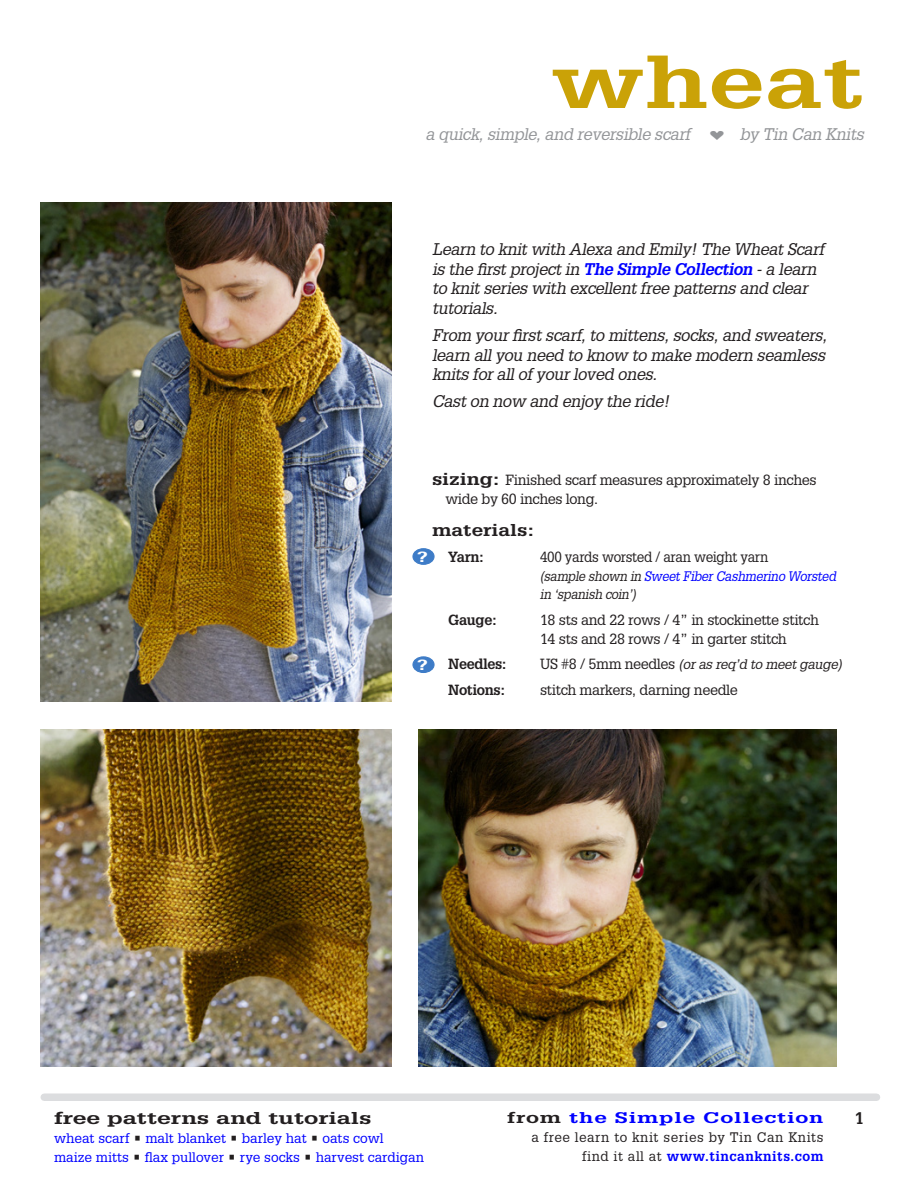
<style>
.page{position:relative;width:918px;height:1188px;background:#fff}
.page>*{position:absolute;margin:0;border:0;box-sizing:border-box;transform-origin:0 0}
.t1{font:700 72px "Glypha LT Std";letter-spacing:.005em;color:#caa207;scale:1.4 1}
.t2{font:italic 16.5px/19.8px "Glypha LT Std";letter-spacing:-.025em;color:#231f20}
.t3{font:italic 16.5px "Glypha LT Std";letter-spacing:-.025em;color:#939598}
.t4{font:700 16.5px "Glypha LT Std";color:#231f20;scale:1.5 1}
.t5{font:700 16.5px "Glypha LT Std";color:#231f20;scale:1.25 1}
.t6{font:700 16.5px "Glypha LT Std";color:#231f20}
.t7{font:700 15px "Glypha LT Std";letter-spacing:.04em;color:#00f;scale:1.5 1}
.t8{font:14.4px/18.8px "Glypha LT Std";letter-spacing:-.025em;color:#231f20}
.t9{font:14.4px "Glypha LT Std";letter-spacing:-.025em;color:#231f20;scale:.94 1}
.t10{font:700 14.4px "Glypha LT Std";letter-spacing:-.025em;color:#231f20}
.t11{font:700 14.4px "Glypha LT Std";color:#fff;scale:1.5 1}
.t12{font:13.5px/18.8px "Glypha LT Std";color:#00f}
.t13{font:13.5px/18.8px "Glypha LT Std";letter-spacing:.04em;color:#231f20;text-align:right}
.t14{font:italic 13.5px/18.8px "Glypha LT Std";letter-spacing:-.025em;color:#231f20;scale:.94 1}
.t15{font:italic 13.5px "Glypha LT Std";letter-spacing:-.025em;color:#231f20}
.s1{font-family:"Courier Std";font-style:normal;font-size:16.2px}
.s2{font-weight:700;color:#00f}
.s3{font-weight:700;font-size:16.5px}
.s4{color:#00f}
.s5{font-style:normal;font-size:14.4px}
.s6{color:#231f20}
</style>
<div class="page">
<div style="left:44px;top:1094px;width:833px;height:7px;background:#dcdddf"></div>
<img style="left:40px;top:202px;width:352px;height:500px">
<img style="left:418px;top:729px;width:419px;height:337px">
<img style="left:40px;top:729px;width:352px;height:337px">
<div style="left:413px;top:549px;width:21px;height:15px;background:#3e7cc7;border-radius:50%"></div>
<div style="left:412px;top:548px;width:23px;height:17px;border:1px solid #3e7cc7;border-radius:50%"></div>
<div style="left:413px;top:657px;width:21px;height:15px;background:#3e7cc7;border-radius:50%"></div>
<div style="left:412px;top:656px;width:23px;height:17px;border:1px solid #3e7cc7;border-radius:50%"></div>
<h1 class="t1" style="left:551px;top:38px;width:225px">wheat</h1>
<p class="t3" style="left:425px;top:124px;width:440px">a quick, simple, and reversible scarf <span class="s1">♥</span> by Tin Can Knits</p>
<p class="t2" style="left:432px;top:239px;width:394px">Learn to knit with Alexa and Emily! The Wheat Scarf is the first project in <span class="s2">The Simple Collection</span> - a learn to knit series with excellent free patterns and clear tutorials.</p>
<p class="t2" style="left:432px;top:325px;width:396px;text-align:justify">From your first scarf, to mittens, socks, and sweaters, learn all you need to know to make modern seamless knits for all of your loved ones.</p>
<p class="t2" style="left:432px;top:391px;width:239px">Cast on now and enjoy the ride!</p>
<p class="t8" style="left:445px;top:470px;width:373px;text-indent:-13px"><span class="s3">sizing:</span> Finished scarf measures approximately 8 inches wide by 60 inches long.</p>
<p class="t5" style="left:432px;top:520px;width:83px">materials:</p>
<p class="t10" style="left:448px;top:548px;width:37px">Yarn:</p>
<p class="t9" style="left:540px;top:548px;width:244px">400 yards worsted / aran weight yarn</p>
<p class="t14" style="left:540px;top:567px;width:317px">(sample shown in <span class="s4">Sweet Fiber Cashmerino Worsted </span>in ‘spanish coin’)</p>
<p class="t10" style="left:448px;top:611px;width:50px">Gauge:</p>
<p class="t8" style="left:540px;top:610px;width:280px">18 sts and 22 rows / 4” in stockinette stitch<br>14 sts and 28 rows / 4” in garter stitch</p>
<p class="t10" style="left:448px;top:655px;width:60px">Needles:</p>
<p class="t15" style="left:540px;top:656px;width:303px"><span class="s5">US #8 / 5mm needles</span> (or as req’d to meet gauge)</p>
<p class="t10" style="left:448px;top:680px;width:58px">Notions:</p>
<p class="t8" style="left:540px;top:680px;width:199px">stitch markers, darning needle</p>
<p class="t11" style="left:417px;top:548px;width:9px">?</p>
<p class="t11" style="left:417px;top:656px;width:9px">?</p>
<p class="t4" style="left:54px;top:1108px;width:213px">free patterns and tutorials</p>
<p class="t12" style="left:54px;top:1129px;width:372px">wheat scarf <span class="s6">•</span> malt blanket <span class="s6">•</span> barley hat <span class="s6">•</span> oats cowl maize mitts <span class="s6">•</span> flax pullover <span class="s6">•</span> rye socks <span class="s6">•</span> harvest cardigan</p>
<p class="t7" style="left:507px;top:1109px;width:212px"><span class="s6">from</span> the Simple Collection</p>
<p class="t6" style="left:855px;top:1108px;width:11px">1</p>
<p class="t13" style="left:531px;top:1128px;width:294px">a free learn to knit series by Tin Can Knits find it all at <span class="s2">www.tincanknits.com</span></p>
</div>
